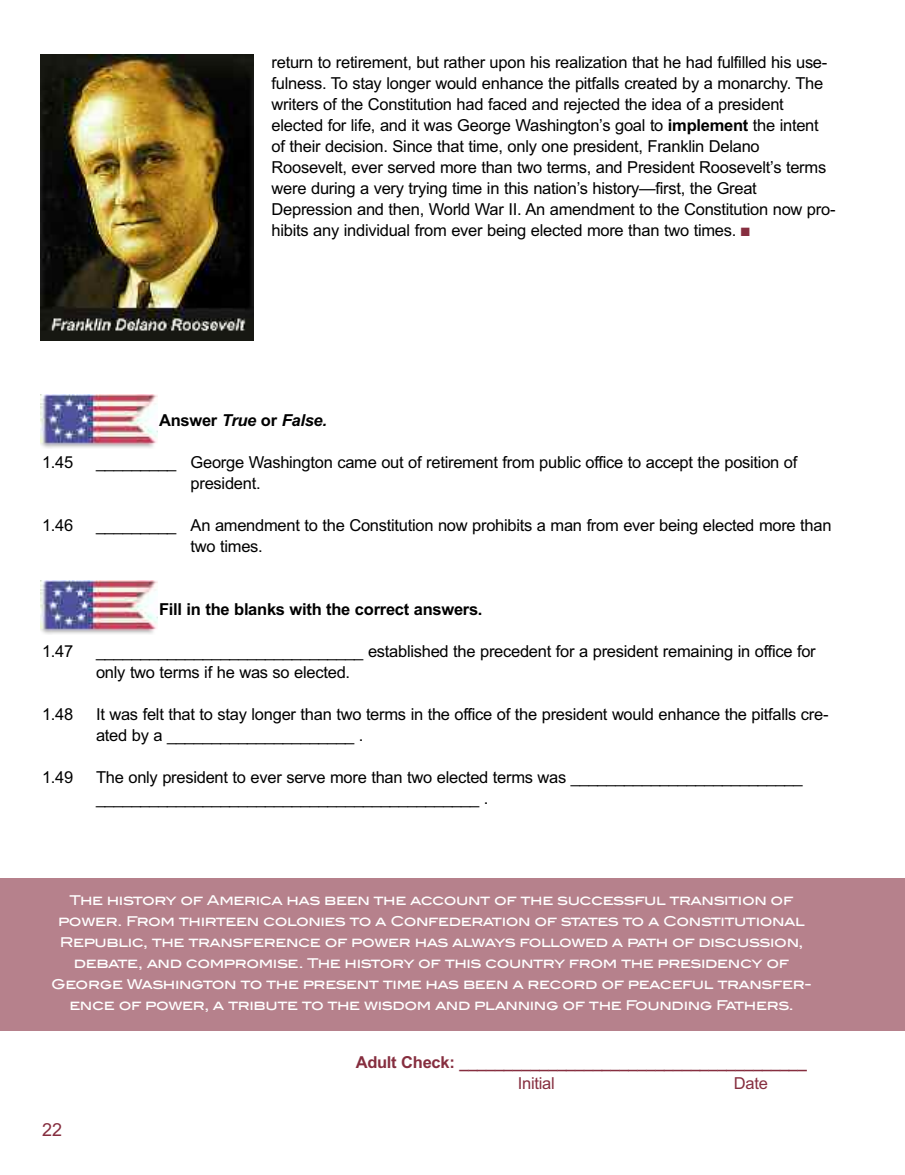
<style>
.page{position:relative;width:905px;height:1175px;background:#fff}
.page>*{position:absolute;margin:0;border:0;box-sizing:border-box;transform-origin:0 0}
.t1{font:18px "Arial";color:#862e3f}
.t2{font:16.5px/21px "Arial";letter-spacing:-.015em;color:#000}
.t3{font:700 16.5px "Arial";letter-spacing:-.015em;color:#862e3f}
.t4{font:700 16.5px "Arial";letter-spacing:-.015em;color:#000}
.t5{font:italic 700 16.5px "Arial";letter-spacing:-.015em;color:#000}
.t6{font:16.5px "Arial";letter-spacing:-.015em;color:#862e3f}
.t7{font:13.5px/21px "Blair Md ITCTT Medium";letter-spacing:-.03em;color:#fff;text-align:center}
.s1{font-weight:700}
.s2{color:#862e3f}
.s3{font-style:normal}
</style>
<div class="page">
<div style="left:0;top:878px;width:904px;height:152px;background:#b6818c"></div>
<img style="left:40px;top:394px;width:118px;height:54px">
<img style="left:40px;top:580px;width:118px;height:54px">
<img style="left:41px;top:54px;width:212px;height:287px">
<p class="t2" style="left:271px;top:51px;width:565px">return to retirement, but rather upon his realization that he had fulfilled his use&shy;fulness. To stay longer would enhance the pitfalls created by a monarchy. The writers of the Constitution had faced and rejected the idea of a president elected for life, and it was George Washington’s goal to <span class="s1">implement</span> the intent of their decision. Since that time, only one president, Franklin Delano Roosevelt, ever served more than two terms, and President Roosevelt’s terms were during a very trying time in this nation’s history—first, the Great Depression and then, World War II. An amendment to the Constitution now pro&shy;hibits any individual from ever being elected more than two times. <span class="s2">■</span></p>
<p class="t5" style="left:159px;top:411px;width:169px"><span class="s3">Answer</span> True <span class="s3">or</span> False.</p>
<p class="t2" style="left:42px;top:452px;width:33px">1.45</p>
<p class="t2" style="left:190px;top:452px;width:608px;text-indent:-94px">_________ George Washington came out of retirement from public office to accept the position of president.</p>
<p class="t2" style="left:42px;top:515px;width:33px">1.46</p>
<p class="t2" style="left:190px;top:515px;width:642px;text-indent:-94px">_________ An amendment to the Constitution now prohibits a man from ever being elected more than two times.</p>
<p class="t4" style="left:159px;top:600px;width:325px">Fill in the blanks with the correct answers.</p>
<p class="t2" style="left:42px;top:641px;width:33px">1.47</p>
<p class="t2" style="left:96px;top:641px;width:721px">______________________________ established the precedent for a president remaining in office for only two terms if he was so elected.</p>
<p class="t2" style="left:42px;top:704px;width:33px">1.48</p>
<p class="t2" style="left:96px;top:704px;width:734px">It was felt that to stay longer than two terms in the office of the president would enhance the pitfalls cre&shy;ated by a _____________________ .</p>
<p class="t2" style="left:42px;top:767px;width:33px">1.49</p>
<p class="t2" style="left:96px;top:767px;width:708px">The only president to ever serve more than two elected terms was __________________________ ___________________________________________ .</p>
<p class="t7" style="left:51px;top:890px;width:761px">The history of America has been the account of the successful transition of power. From thirteen colonies to a Confederation of states to a Constitutional Republic, the transference of power has always followed a path of discussion, debate, and compromise. The history of this country from the presidency of George Washington to the present time has been a record of peaceful transfer&shy;ence of power, a tribute to the wisdom and planning of the Founding Fathers.</p>
<p class="t1" style="left:42px;top:1118px;width:22px">22</p>
<p class="t3" style="left:356px;top:1052px;width:453px">Adult Check: _______________________________________</p>
<p class="t6" style="left:518px;top:1073px;width:38px">Initial</p>
<p class="t6" style="left:734px;top:1073px;width:36px">Date</p>
</div>
